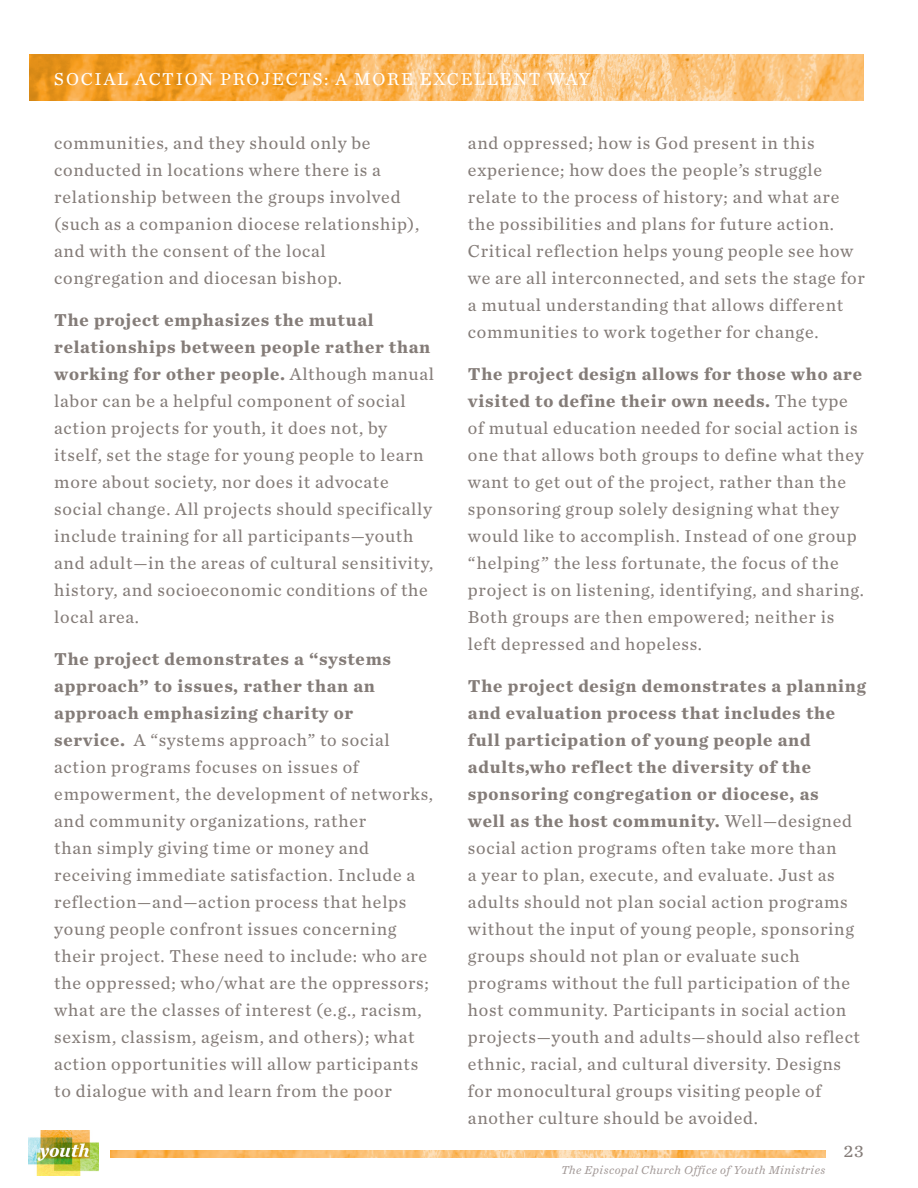
<style>
.page{position:relative;width:918px;height:1188px;background:#fff}
.page>*{position:absolute;margin:0;border:0;box-sizing:border-box;transform-origin:0 0}
.t1{font:18px/27px "Chronicle Text G2";letter-spacing:.04em;color:#847c78}
.t2{font:18px "Chronicle Text G2";letter-spacing:.1em;color:#fff}
.t3{font:italic 12px "Chronicle Text G2";letter-spacing:.04em;color:#a39a98}
.s1{font-weight:700}
</style>
<div class="page">
<img style="left:29px;top:54px;width:835px;height:47px">
<img style="left:111px;top:1151px;width:714px;height:6px">
<img style="left:29px;top:1131px;width:69px;height:44px">
<p class="t2" style="left:54px;top:66px;width:537px">SOCIAL ACTION PROJECTS: A MORE EXCELLENT WAY</p>
<p class="t1" style="left:54px;top:129px;width:366px">communities, and they should only be conducted in locations where there is a relationship between the groups involved (such as a companion diocese relationship), and with the consent of the local congregation and diocesan bishop.</p>
<p class="t1" style="left:54px;top:306px;width:381px"><span class="s1">The project emphasizes the mutual relationships between people rather than working for other people.</span> Although manual labor can be a helpful component of social action projects for youth, it does not, by itself, set the stage for young people to learn more about society, nor does it advocate social change. All projects should specifically include training for all participants—youth and adult—in the areas of cultural sensitivity, history, and socioeconomic conditions of the local area.</p>
<p class="t1" style="left:54px;top:645px;width:380px"><span class="s1">The project demonstrates a “systems approach” to issues, rather than an approach emphasizing charity or<br>service.</span> A “systems approach” to social action programs focuses on issues of empowerment, the development of networks, and community organizations, rather<br>than simply giving time or money and receiving immediate satisfaction. Include a reflection—and—action process that helps young people confront issues concerning their project. These need to include: who are the oppressed; who/what are the oppressors; what are the classes of interest (e.g., racism, sexism, classism, ageism, and others); what action opportunities will allow participants to dialogue with and learn from the poor</p>
<p class="t1" style="left:468px;top:129px;width:398px">and oppressed; how is God present in this experience; how does the people’s struggle relate to the process of history; and what are the possibilities and plans for future action.<br>Critical reflection helps young people see how we are all interconnected, and sets the stage for a mutual understanding that allows different communities to work together for change.</p>
<p class="t1" style="left:468px;top:360px;width:397px"><span class="s1">The project design allows for those who are visited to define their own needs.</span> The type of mutual education needed for social action is one that allows both groups to define what they want to get out of the project, rather than the sponsoring group solely designing what they would like to accomplish. Instead of one group “helping” the less fortunate, the focus of the project is on listening, identifying, and sharing.<br>Both groups are then empowered; neither is left depressed and hopeless.</p>
<p class="t1" style="left:468px;top:672px;width:399px"><span class="s1">The project design demonstrates a planning and evaluation process that includes the full participation of young people and adults,who reflect the diversity of the sponsoring congregation or diocese, as<br>well as the host community.</span> Well—designed social action programs often take more than<br>a year to plan, execute, and evaluate. Just as adults should not plan social action programs without the input of young people, sponsoring groups should not plan or evaluate such programs without the full participation of the host community. Participants in social action projects—youth and adults—should also reflect ethnic, racial, and cultural diversity. Designs for monocultural groups visiting people of another culture should be avoided.</p>
<p class="t3" style="left:561px;top:1161px;width:266px">The Episcopal Church Office of Youth Ministries</p>
<p class="t1" style="left:844px;top:1136px;width:22px">23</p>
</div>
